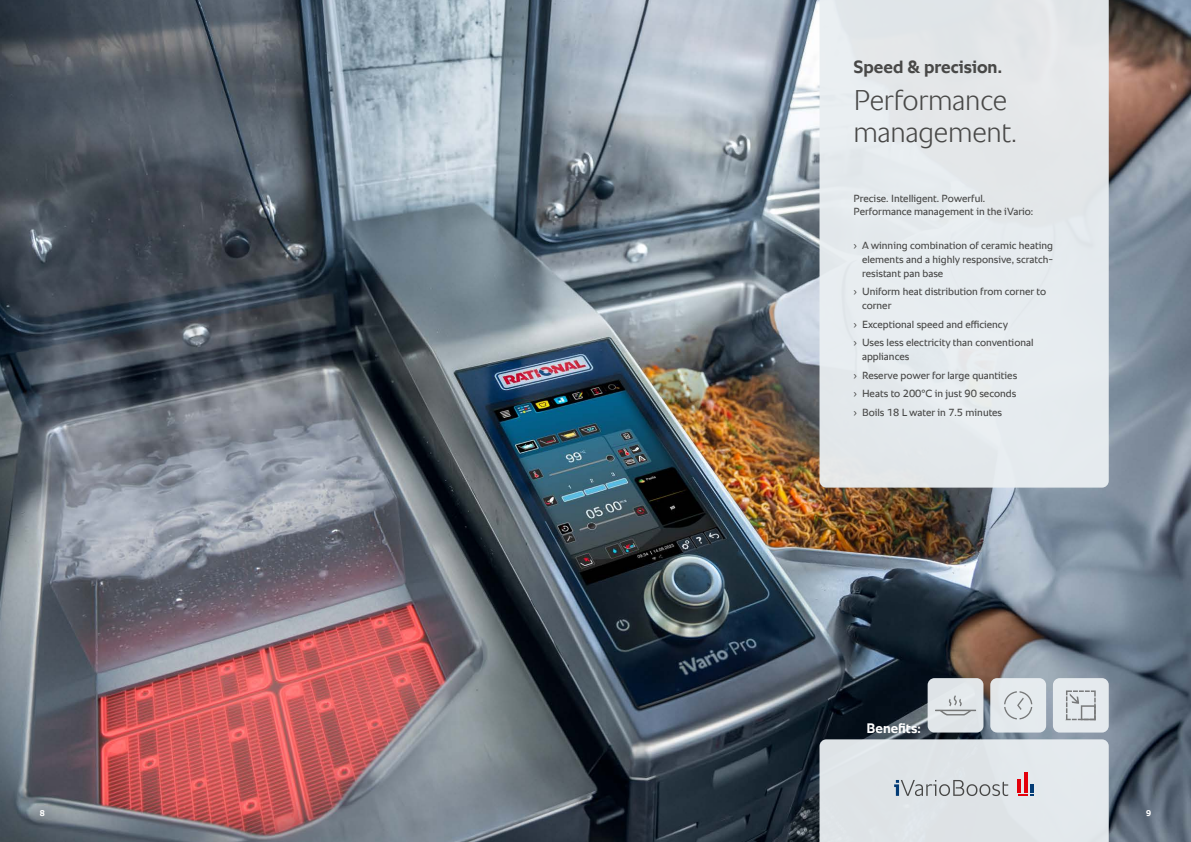
<style>
.page{position:relative;width:1191px;height:842px;background:#fff}
.page>*{position:absolute;margin:0;border:0;box-sizing:border-box;transform-origin:0 0}
.t1{font:300 29px/32px "RATIONAL Sans TT";letter-spacing:-.01em;color:#484847}
.t2{font:700 18px "RATIONAL Sans TT";color:#484847}
.t3{font:700 14px "RATIONAL Sans TT";letter-spacing:.005em;color:#fff}
.t4{font:10.5px/13.6px "RATIONAL Sans TT";color:#484847}
.t5{font:700 8.5px "RATIONAL Sans TT";color:#fff}
</style>
<div class="page">
<img style="left:0;top:0;width:1191px;height:842px">
<div style="left:819px;top:0;width:289px;height:488px;background:#e5eaed"></div>
<div style="left:819px;top:739px;width:289px;height:103px;background:#dfe4e8"></div>
<hr style="left:1024px;top:772px;width:3px;height:21px;background:#e3000b">
<div style="left:927px;top:678px;width:56px;height:54px;background:#e1e6e8;border-radius:7px"></div>
<svg style="left:935px;top:695px;width:41px;height:20px"></svg>
<div style="left:990px;top:678px;width:56px;height:54px;background:#eaeff2;border-radius:7px"></div>
<svg style="left:1004px;top:691px;width:28px;height:28px"></svg>
<div style="left:1053px;top:678px;width:55px;height:54px;background:#eaeff2;border-radius:7px"></div>
<svg style="left:1066px;top:690px;width:29px;height:30px"></svg>
<h2 class="t2" style="left:853px;top:53px;width:150px">Speed &amp; precision.</h2>
<h1 class="t1" style="left:853px;top:84px;width:165px">Performance management.</h1>
<p class="t4" style="left:853px;top:192px;width:181px">Precise. Intelligent. Powerful.<br>Performance management in the iVario:</p>
<p class="t4" style="left:862px;top:239px;width:193px;text-align:justify;text-indent:-9px">› A winning combination of ceramic heating elements and a highly responsive, scratch&shy;resistant pan base</p>
<p class="t4" style="left:862px;top:285px;width:186px;text-indent:-9px">› Uniform heat distribution from corner to corner</p>
<p class="t4" style="left:853px;top:315px;width:181px;line-height:18.7px">› Exceptional speed and efficiency<br>› Uses less electricity than conventional</p>
<p class="t4" style="left:853px;top:347px;width:165px;line-height:18.7px;text-indent:9px">appliances<br>› Reserve power for large quantities › Heats to 200°C in just 90 seconds › Boils 18 L water in 7.5 minutes</p>
<h3 class="t3" style="left:866px;top:718px;width:56px">Benefits:</h3>
<p class="t5" style="left:40px;top:807px;width:7px">8</p>
<p class="t5" style="left:1146px;top:807px;width:7px">9</p>
</div>
